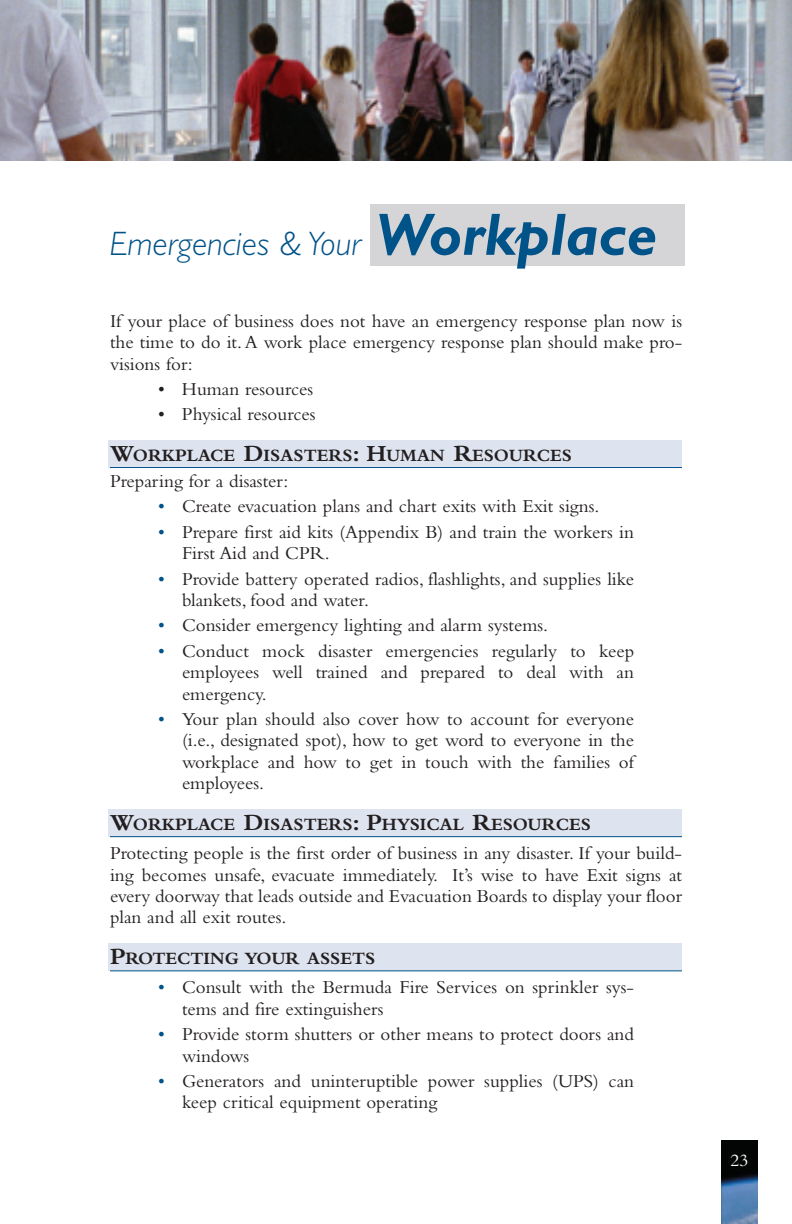
<style>
.page{position:relative;width:792px;height:1224px;background:#fff}
.page>*{position:absolute;margin:0;border:0;box-sizing:border-box;transform-origin:0 0}
.t1{font:italic 300 34px "Gill Sans";color:#005389}
.t2{font:19px/21.4px "Bembo";color:#231f20}
.t3{font:700 18px "Bembo";color:#231f20}
.t4{font:18px "Bembo";color:#fff}
.s1{font-weight:700;font-size:60px}
.s2{font-size:24px}
.s3{color:#005389}
</style>
<div class="page">
<div style="left:108px;top:944px;width:574px;height:27px;background:#dee4ef"></div>
<div style="left:108px;top:809px;width:574px;height:27px;background:#dee4ef"></div>
<div style="left:108px;top:440px;width:574px;height:28px;background:#dee4ef"></div>
<hr style="left:110px;top:467px;width:572px;height:1px;background:#005389">
<hr style="left:110px;top:836px;width:572px;height:1px;background:#005389">
<hr style="left:110px;top:970px;width:572px;height:1px;background:#005389">
<img style="left:721px;top:1140px;width:36px;height:84px">
<img style="left:0;top:0;width:792px;height:161px">
<div style="left:370px;top:204px;width:315px;height:62px;background:#d5d4d6"></div>
<h1 class="t1" style="left:109px;top:230px;width:549px">Emergencies &amp; Your <span class="s1">Workplace</span></h1>
<p class="t2" style="left:110px;top:312px;width:574px;text-align:justify">If your place of business does not have an emergency response plan now is the time to do it. A work place emergency response plan should make pro&shy;visions for:</p>
<p class="t2" style="left:158px;top:380px;width:157px">• Human resources</p>
<p class="t2" style="left:158px;top:406px;width:159px">• Physical resources</p>
<p class="t3" style="left:110px;top:449px;width:464px"><span class="s2">W</span>ORKPLACE <span class="s2">D</span>ISASTERS<span class="s2">: H</span>UMAN <span class="s2">R</span>ESOURCES</p>
<p class="t2" style="left:110px;top:472px;width:180px">Preparing for a disaster:</p>
<p class="t2" style="left:158px;top:498px;width:443px"><span class="s3">•</span> Create evacuation plans and chart exits with Exit signs.</p>
<p class="t2" style="left:182px;top:523px;width:454px;text-indent:-24px"><span class="s3">•</span> Prepare first aid kits (Appendix B) and train the workers in<br>First Aid and CPR.</p>
<p class="t2" style="left:182px;top:570px;width:454px;text-indent:-24px"><span class="s3">•</span> Provide battery operated radios, flashlights, and supplies like blankets, food and water.</p>
<p class="t2" style="left:158px;top:617px;width:392px"><span class="s3">•</span> Consider emergency lighting and alarm systems.</p>
<p class="t2" style="left:182px;top:642px;width:454px;text-align:justify;text-indent:-24px"><span class="s3">•</span> Conduct mock disaster emergencies regularly to keep employees well trained and prepared to deal with an emergency.</p>
<p class="t2" style="left:182px;top:710px;width:454px;text-align:justify;text-indent:-24px"><span class="s3">•</span> Your plan should also cover how to account for everyone (i.e., designated spot), how to get word to everyone in the workplace and how to get in touch with the families of employees.</p>
<p class="t3" style="left:110px;top:818px;width:482px"><span class="s2">W</span>ORKPLACE <span class="s2">D</span>ISASTERS<span class="s2">: P</span>HYSICAL <span class="s2">R</span>ESOURCES</p>
<p class="t2" style="left:110px;top:844px;width:574px;text-align:justify">Protecting people is the first order of business in any disaster. If your build&shy;ing becomes unsafe, evacuate immediately. It’s wise to have Exit signs at every doorway that leads outside and Evacuation Boards to display your floor plan and all exit routes.</p>
<p class="t3" style="left:110px;top:952px;width:267px"><span class="s2">P</span>ROTECTING YOUR ASSETS</p>
<p class="t2" style="left:182px;top:979px;width:454px;text-indent:-24px"><span class="s3">•</span> Consult with the Bermuda Fire Services on sprinkler sys&shy;tems and fire extinguishers</p>
<p class="t2" style="left:182px;top:1025px;width:454px;text-indent:-24px"><span class="s3">•</span> Provide storm shutters or other means to protect doors and windows</p>
<p class="t2" style="left:182px;top:1072px;width:454px;text-indent:-24px"><span class="s3">•</span> Generators and uninteruptible power supplies (UPS) can keep critical equipment operating</p>
<p class="t4" style="left:731px;top:1154px;width:19px">23</p>
</div>
